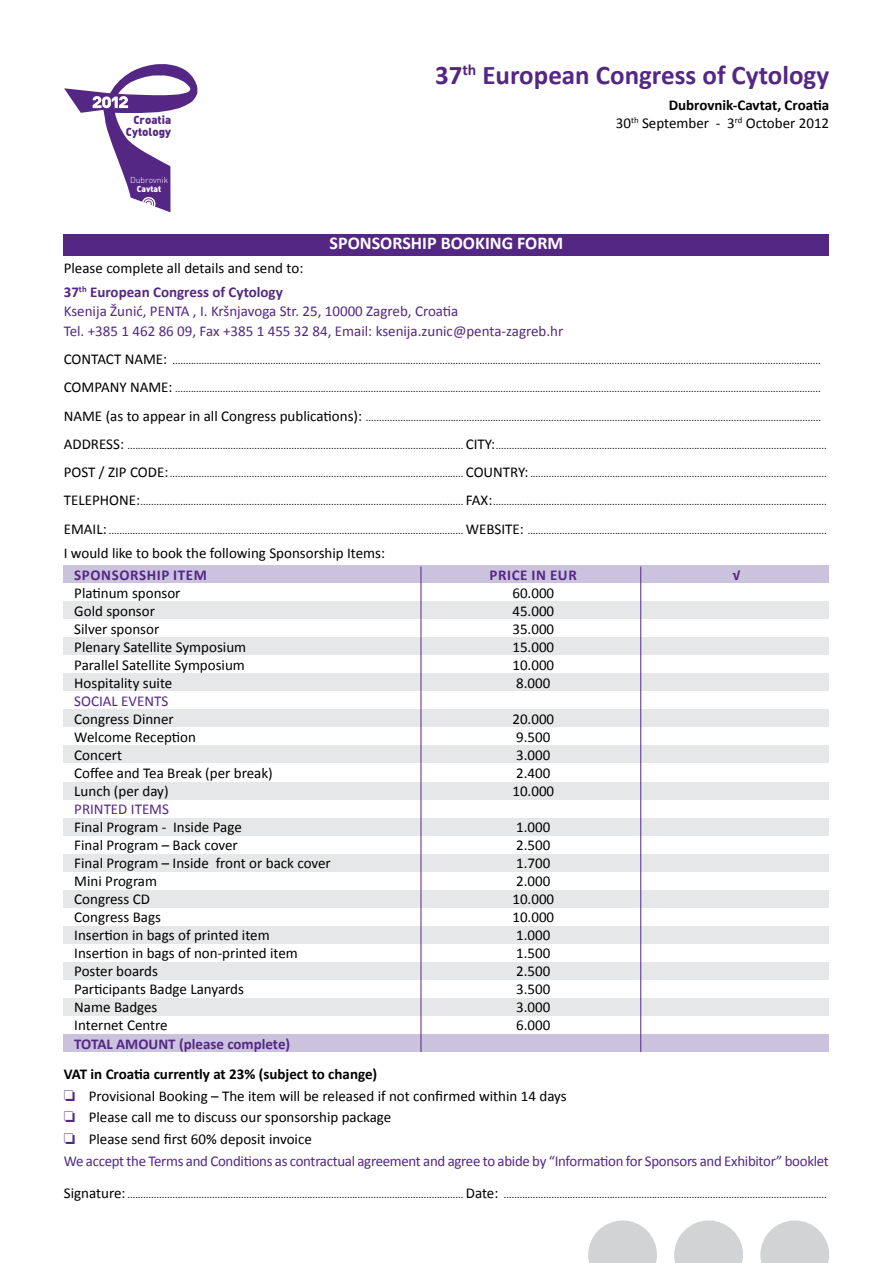
<style>
.page{position:relative;width:893px;height:1263px;background:#fff}
.page>*{position:absolute;margin:0;border:0;box-sizing:border-box;transform-origin:0 0}
.t1{font:700 27px "Calibri";color:#542785}
.t2{font:700 18px "Calibri";color:#fff}
.t3{font:15px/21.6px "Calibri";color:#000}
.t4{font:15px/19.5px "Calibri";color:#542785}
.t5{font:700 15px "Calibri";color:#542785}
.t6{font:700 15px/18px "Calibri";color:#000;text-align:right}
.t7{font:11.55px/12.1px "DIN Black Rounded";color:#542785;text-align:right}
.t8{font:10.5px "Calibri";color:#000}
.t9{font:8.55px "DIN Light Rounded";color:#fff}
.t10{font:8.55px "DIN Black Rounded";color:#fff}
.s1{font-weight:400}
.s2{font-weight:700;color:#542785}
.s3{font-size:15px}
.s4{font-weight:700}
.s5{color:#542785}
</style>
<div class="page">
<svg style="left:64px;top:64px;width:133px;height:148px"></svg>
<svg style="left:588px;top:1220px;width:69px;height:43px"></svg>
<svg style="left:674px;top:1220px;width:69px;height:43px"></svg>
<svg style="left:760px;top:1220px;width:69px;height:43px"></svg>
<div style="left:64px;top:234px;width:765px;height:21px;background:#542785"></div>
<div style="left:64px;top:565px;width:765px;height:17px;background:#cbc2dd"></div>
<div style="left:64px;top:601px;width:765px;height:17px;background:#e6e7e8"></div>
<div style="left:64px;top:638px;width:765px;height:17px;background:#e6e7e8"></div>
<div style="left:64px;top:674px;width:765px;height:17px;background:#e6e7e8"></div>
<div style="left:64px;top:710px;width:765px;height:17px;background:#e6e7e8"></div>
<div style="left:64px;top:746px;width:765px;height:17px;background:#e6e7e8"></div>
<div style="left:64px;top:782px;width:765px;height:17px;background:#e6e7e8"></div>
<div style="left:64px;top:818px;width:765px;height:17px;background:#e6e7e8"></div>
<div style="left:64px;top:854px;width:765px;height:17px;background:#e6e7e8"></div>
<div style="left:64px;top:890px;width:765px;height:17px;background:#e6e7e8"></div>
<div style="left:64px;top:926px;width:765px;height:17px;background:#e6e7e8"></div>
<div style="left:64px;top:962px;width:765px;height:17px;background:#e6e7e8"></div>
<div style="left:64px;top:998px;width:765px;height:18px;background:#e6e7e8"></div>
<div style="left:64px;top:1035px;width:765px;height:17px;background:#cbc2dd"></div>
<hr style="left:421px;top:566px;width:1px;height:486px;background:#542785">
<hr style="left:640px;top:566px;width:1px;height:486px;background:#542785">
<p class="t7" style="left:126px;top:113px;width:47px">Croatia<br>Cytology</p>
<p class="t9" style="left:130px;top:175px;width:40px">Dubrovnik</p>
<p class="t10" style="left:137px;top:184px;width:26px">Cavtat</p>
<h1 class="t1" style="left:435px;top:58px;width:396px">37<sup>th</sup> European Congress of Cytology</h1>
<h3 class="t6" style="left:616px;top:96px;width:215px">Dubrovnik-Cavtat, Croatia<br><span class="s1">30</span><sup>th</sup> <span class="s1">September - 3</span><sup>rd</sup> <span class="s1">October 2012</span></h3>
<h2 class="t2" style="left:330px;top:232px;width:235px">SPONSORSHIP BOOKING FORM</h2>
<h3 class="t3" style="left:64px;top:256px;width:241px;line-height:23.7px">Please complete all details and send to:<br><span class="s2">37</span><sup>th</sup> <span class="s2">European Congress of Cytology</span></h3>
<h3 class="t4" style="left:64px;top:301px;width:501px">Ksenija Žunić, PENTA , I. Kršnjavoga Str. 25, 10000 Zagreb, Croatia<br>Tel. +385 1 462 86 09, Fax +385 1 455 32 84, Email: ksenija.zunic@penta-zagreb.hr</h3>
<p class="t8" style="left:64px;top:354px;width:758px"><span class="s3">CONTACT NAME:</span> .....................................................................................................................................................................................................................................................</p>
<p class="t8" style="left:64px;top:382px;width:758px"><span class="s3">COMPANY NAME:</span> ....................................................................................................................................................................................................................................................</p>
<p class="t8" style="left:64px;top:411px;width:759px"><span class="s3">NAME (as to appear in all Congress publications):</span> ............................................................................................................................................................................</p>
<p class="t8" style="left:64px;top:439px;width:764px"><span class="s3">ADDRESS:</span> ............................................................................................................................... <span class="s3">CITY:</span>.............................................................................................................................</p>
<p class="t8" style="left:64px;top:467px;width:764px"><span class="s3">POST / ZIP CODE:</span>............................................................................................................... <span class="s3">COUNTRY:</span> ................................................................................................................</p>
<p class="t8" style="left:64px;top:495px;width:764px"><span class="s3">TELEPHONE:</span>.......................................................................................................................... <span class="s3">FAX:</span>..............................................................................................................................</p>
<p class="t8" style="left:64px;top:524px;width:764px"><span class="s3">EMAIL:</span> ...................................................................................................................................... <span class="s3">WEBSITE:</span> .................................................................................................................</p>
<h3 class="t3" style="left:64px;top:541px;width:323px">I would like to book the following Sponsorship Items:</h3>
<h3 class="t5" style="left:74px;top:565px;width:18px">Sponsorship</h3>
<h3 class="t5" style="left:173px;top:565px;width:21px">item</h3>
<h3 class="t5" style="left:490px;top:565px;width:17px">Price</h3>
<h3 class="t5" style="left:532px;top:565px;width:47px">in EUR</h3>
<h3 class="t5" style="left:733px;top:565px;width:9px">√</h3>
<h3 class="t3" style="left:74px;top:581px;width:108px">Platinum sponsor</h3>
<h3 class="t3" style="left:512px;top:581px;width:43px">60.000</h3>
<h3 class="t3" style="left:74px;top:599px;width:82px">Gold sponsor</h3>
<h3 class="t3" style="left:512px;top:599px;width:43px">45.000</h3>
<h3 class="t3" style="left:74px;top:617px;width:87px">Silver sponsor</h3>
<h3 class="t3" style="left:512px;top:617px;width:43px">35.000</h3>
<h3 class="t3" style="left:74px;top:635px;width:173px">Plenary Satellite Symposium</h3>
<h3 class="t3" style="left:512px;top:635px;width:43px">15.000</h3>
<h3 class="t3" style="left:74px;top:653px;width:172px">Parallel Satellite Symposium</h3>
<h3 class="t3" style="left:512px;top:653px;width:43px">10.000</h3>
<h3 class="t3" style="left:74px;top:671px;width:100px">Hospitality suite</h3>
<h3 class="t3" style="left:516px;top:671px;width:36px">8.000</h3>
<h3 class="t4" style="left:74px;top:690px;width:95px">SOCIAL EVENTS</h3>
<h3 class="t3" style="left:74px;top:707px;width:101px">Congress Dinner</h3>
<h3 class="t3" style="left:512px;top:707px;width:43px">20.000</h3>
<h3 class="t3" style="left:74px;top:725px;width:123px">Welcome Reception</h3>
<h3 class="t3" style="left:516px;top:725px;width:36px">9.500</h3>
<h3 class="t3" style="left:74px;top:743px;width:49px">Concert</h3>
<h3 class="t3" style="left:516px;top:743px;width:36px">3.000</h3>
<h3 class="t3" style="left:74px;top:761px;width:200px">Coffee and Tea Break (per break)</h3>
<h3 class="t3" style="left:516px;top:761px;width:36px">2.400</h3>
<h3 class="t3" style="left:74px;top:779px;width:96px">Lunch (per day)</h3>
<h3 class="t3" style="left:512px;top:779px;width:43px">10.000</h3>
<h3 class="t4" style="left:74px;top:798px;width:96px">PRINTED ITEMS</h3>
<h3 class="t3" style="left:74px;top:815px;width:169px">Final Program - Inside Page</h3>
<h3 class="t3" style="left:516px;top:815px;width:36px">1.000</h3>
<h3 class="t3" style="left:74px;top:833px;width:165px">Final Program – Back cover</h3>
<h3 class="t3" style="left:516px;top:833px;width:36px">2.500</h3>
<h3 class="t3" style="left:74px;top:851px;width:258px">Final Program – Inside front or back cover</h3>
<h3 class="t3" style="left:516px;top:851px;width:36px">1.700</h3>
<h3 class="t3" style="left:74px;top:869px;width:84px">Mini Program</h3>
<h3 class="t3" style="left:516px;top:869px;width:36px">2.000</h3>
<h3 class="t3" style="left:74px;top:887px;width:77px">Congress CD</h3>
<h3 class="t3" style="left:512px;top:887px;width:43px">10.000</h3>
<h3 class="t3" style="left:74px;top:905px;width:88px">Congress Bags</h3>
<h3 class="t3" style="left:512px;top:905px;width:43px">10.000</h3>
<h3 class="t3" style="left:74px;top:923px;width:197px">Insertion in bags of printed item</h3>
<h3 class="t3" style="left:516px;top:923px;width:36px">1.000</h3>
<h3 class="t3" style="left:74px;top:941px;width:225px">Insertion in bags of non-printed item</h3>
<h3 class="t3" style="left:516px;top:941px;width:36px">1.500</h3>
<h3 class="t3" style="left:74px;top:959px;width:85px">Poster boards</h3>
<h3 class="t3" style="left:516px;top:959px;width:36px">2.500</h3>
<h3 class="t3" style="left:74px;top:977px;width:171px">Participants Badge Lanyards</h3>
<h3 class="t3" style="left:516px;top:977px;width:36px">3.500</h3>
<h3 class="t3" style="left:74px;top:995px;width:85px">Name Badges</h3>
<h3 class="t3" style="left:516px;top:995px;width:36px">3.000</h3>
<h3 class="t3" style="left:74px;top:1013px;width:95px">Internet Centre</h3>
<h3 class="t3" style="left:516px;top:1013px;width:36px">6.000</h3>
<h3 class="t5" style="left:64px;top:1035px;width:228px">TOTAL AMOUNT (please complete)</h3>
<p class="t3" style="left:64px;top:1062px;width:767px"><span class="s4">VAT in Croatia currently at 23% (subject to change)<br></span><span class="s5">❏</span> Provisional Booking – The item will be released if not confirmed within 14 days<br><span class="s5">❏</span> Please call me to discuss our sponsorship package<br><span class="s5">❏</span> Please send first 60% deposit invoice<br><span class="s5">We accept the Terms and Conditions as contractual agreement and agree to abide by “Information for Sponsors and Exhibitor” booklet</span></p>
<p class="t8" style="left:64px;top:1188px;width:764px"><span class="s3">Signature:</span> ............................................................................................................................... <span class="s3">Date:</span> ..........................................................................................................................</p>
</div>
